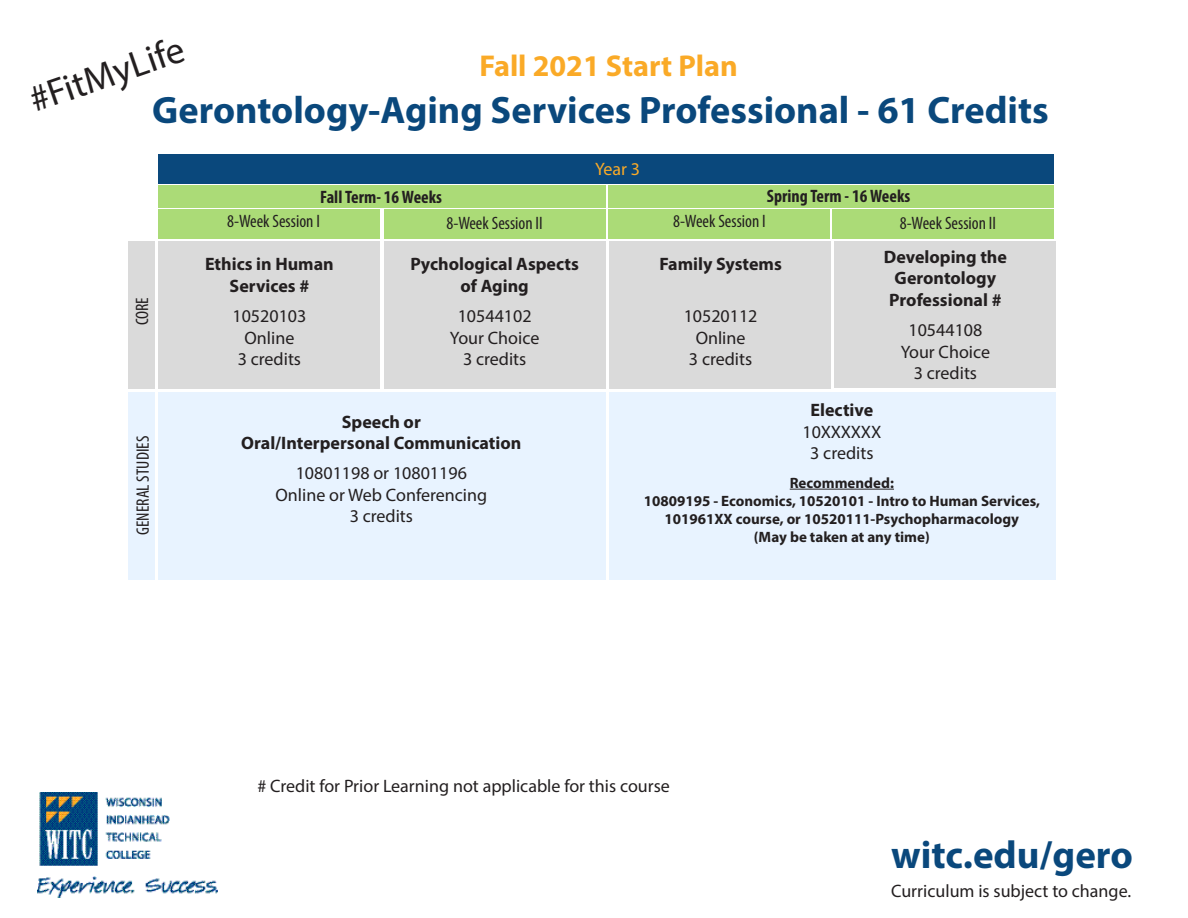
<style>
.page{position:relative;width:1188px;height:918px;background:#fff}
.page>*{position:absolute;margin:0;border:0;box-sizing:border-box;transform-origin:0 0}
.t1{font:700 39px "Myriad Pro";color:#0a487c}
.t2{font:700 38.25px "Myriad Pro";color:#0a487c}
.t3{font:37.65px "Myriad Pro";color:#231f20}
.t4{font:700 30.15px "Myriad Pro";color:#faaa27}
.t5{font:18px "Myriad Pro";color:#231f20}
.t6{font:700 18px/21.6px "Myriad Pro";color:#231f20;text-align:center}
.t7{font:condensed 18px "Myriad Pro";color:#231f20}
.t8{font:700 condensed 18px "Myriad Pro";color:#231f20}
.t9{font:18px "Myriad Pro";color:#faaa27}
.t10{font:700 15px/18px "Myriad Pro";color:#231f20;text-align:center}
</style>
<div class="page">
<div style="left:159px;top:154px;width:895px;height:30px;background:#0a487c"></div>
<div style="left:159px;top:241px;width:221px;height:147px;background:#dadada"></div>
<div style="left:609px;top:241px;width:222px;height:147px;background:#dadada"></div>
<div style="left:384px;top:241px;width:222px;height:147px;background:#dadada"></div>
<div style="left:834px;top:242px;width:222px;height:146px;background:#dadada"></div>
<div style="left:609px;top:392px;width:447px;height:188px;background:#e8f3ff"></div>
<hr style="left:790px;top:489px;width:104px;height:1px;background:#231f20">
<img style="left:37px;top:792px;width:181px;height:106px">
<div style="left:159px;top:392px;width:447px;height:188px;background:#e8f3ff"></div>
<div style="left:128px;top:241px;width:27px;height:147px;background:#dadada"></div>
<div style="left:128px;top:392px;width:27px;height:188px;background:#e8f3ff"></div>
<div style="left:159px;top:209px;width:221px;height:30px;background:#abdb77"></div>
<div style="left:832px;top:209px;width:222px;height:30px;background:#abdb77"></div>
<div style="left:384px;top:209px;width:222px;height:30px;background:#abdb77"></div>
<div style="left:609px;top:209px;width:221px;height:30px;background:#abdb77"></div>
<div style="left:159px;top:185px;width:447px;height:23px;background:#abdb77"></div>
<div style="left:609px;top:185px;width:445px;height:23px;background:#abdb77"></div>
<p class="t3" style="left:23px;top:78px;width:163px;rotate:-19deg">#FitMyLife</p>
<p class="t4" style="left:479px;top:46px;width:260px">Fall 2021 Start Plan</p>
<p class="t2" style="left:152px;top:85px;width:898px">Gerontology-Aging Services Professional - 61 Credits</p>
<p class="t9" style="left:595px;top:158px;width:46px">Year 3</p>
<p class="t7" style="left:131px;top:325px;width:30px;rotate:-90deg">CORE</p>
<p class="t7" style="left:132px;top:535px;width:100px;rotate:-90deg">GENERAL STUDIES</p>
<p class="t8" style="left:320px;top:186px;width:124px">Fall Term- 16 Weeks</p>
<p class="t8" style="left:767px;top:185px;width:145px">Spring Term - 16 Weeks</p>
<p class="t7" style="left:900px;top:212px;width:98px">8-Week Session II</p>
<p class="t7" style="left:227px;top:210px;width:94px">8-Week Session I</p>
<p class="t7" style="left:447px;top:212px;width:98px">8-Week Session II</p>
<p class="t7" style="left:673px;top:210px;width:94px">8-Week Session I</p>
<p class="t6" style="left:205px;top:253px;width:130px">Ethics in Human</p>
<p class="t6" style="left:230px;top:274px;width:81px">Services #</p>
<p class="t5" style="left:233px;top:305px;width:75px">10520103</p>
<p class="t5" style="left:245px;top:326px;width:51px">Online</p>
<p class="t5" style="left:238px;top:348px;width:65px">3 credits</p>
<p class="t6" style="left:410px;top:253px;width:170px">Pychological Aspects of Aging</p>
<p class="t5" style="left:458px;top:305px;width:75px">10544102</p>
<p class="t5" style="left:450px;top:326px;width:91px">Your Choice</p>
<p class="t5" style="left:463px;top:348px;width:65px">3 credits</p>
<p class="t6" style="left:342px;top:410px;width:81px">Speech or</p>
<p class="t6" style="left:241px;top:432px;width:282px">Oral/Interpersonal Communication</p>
<p class="t5" style="left:296px;top:462px;width:173px">10801198 or 10801196</p>
<p class="t5" style="left:276px;top:484px;width:213px">Online or Web Conferencing</p>
<p class="t5" style="left:350px;top:505px;width:65px">3 credits</p>
<p class="t6" style="left:659px;top:253px;width:124px">Family Systems</p>
<p class="t5" style="left:684px;top:305px;width:75px">10520112</p>
<p class="t5" style="left:696px;top:326px;width:51px">Online</p>
<p class="t5" style="left:689px;top:348px;width:65px">3 credits</p>
<p class="t6" style="left:884px;top:245px;width:125px">Developing the</p>
<p class="t6" style="left:895px;top:267px;width:103px">Gerontology</p>
<p class="t6" style="left:889px;top:289px;width:114px">Professional #</p>
<p class="t5" style="left:909px;top:319px;width:75px">10544108</p>
<p class="t5" style="left:901px;top:340px;width:91px">Your Choice</p>
<p class="t5" style="left:914px;top:362px;width:65px">3 credits</p>
<p class="t6" style="left:810px;top:398px;width:64px">Elective</p>
<p class="t5" style="left:802px;top:420px;width:80px">10XXXXXX</p>
<p class="t5" style="left:810px;top:442px;width:65px">3 credits</p>
<p class="t10" style="left:790px;top:473px;width:106px">Recommended:</p>
<p class="t10" style="left:644px;top:491px;width:398px">10809195 - Economics, 10520101 - Intro to Human Services,<br>101961XX course, or 10520111-Psychopharmacology</p>
<p class="t10" style="left:754px;top:527px;width:177px">(May be taken at any time)</p>
<p class="t5" style="left:257px;top:775px;width:414px"># Credit for Prior Learning not applicable for this course</p>
<p class="t1" style="left:891px;top:829px;width:243px">witc.edu/gero</p>
<p class="t5" style="left:891px;top:879px;width:242px">Curriculum is subject to change.</p>
</div>
